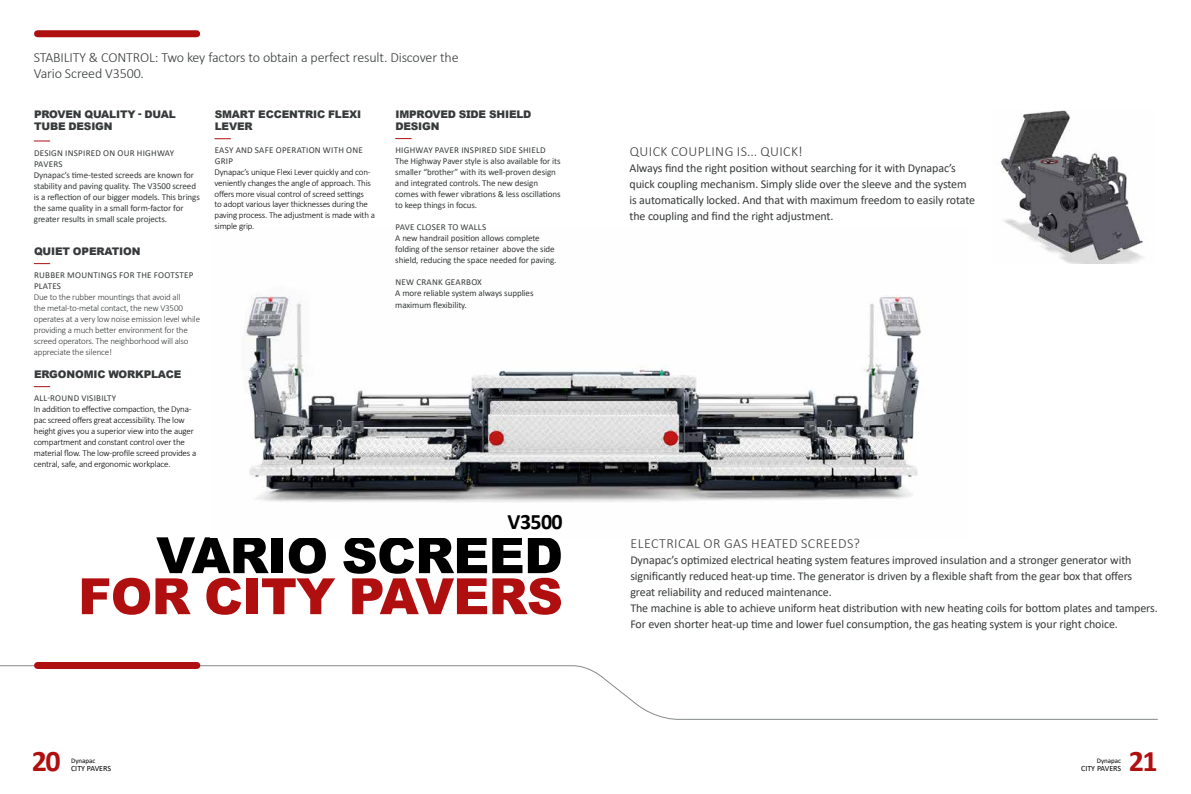
<style>
.page{position:relative;width:1191px;height:794px;background:#fff}
.page>*{position:absolute;margin:0;border:0;box-sizing:border-box;transform-origin:0 0}
.t1{font:900 50px "Arial";letter-spacing:-.015em;color:#b00f10}
.t2{font:900 50px "Arial";letter-spacing:-.015em;color:#000}
.t3{font:700 30px "Calibri";color:#b00f10}
.t4{font:700 22px "Calibri";letter-spacing:-.03em;color:#000}
.t5{font:300 14px/16px "Calibri";letter-spacing:-.01em;color:#373a3b}
.t6{font:300 14px "Calibri";letter-spacing:.03em;color:#373a3b}
.t7{font:12px/16px "Calibri";letter-spacing:-.01em;color:#373a3b}
.t8{font:900 10.5px/12px "Arial";letter-spacing:-.015em;color:#373a3b}
.t9{font:9px/11px "Calibri";letter-spacing:-.01em;color:#373a3b}
.t10{font:300 9px/11px "Calibri";letter-spacing:-.02em;color:#000}
.t11{font:300 9px/11px "Calibri";letter-spacing:-.02em;color:#373a3b}
.t12{font:9px/11px "Calibri";letter-spacing:.03em;color:#373a3b}
.t13{font:8px "Calibri";color:#000}
.t14{font:7px "Calibri";color:#000}
</style>
<div class="page">
<img style="left:245px;top:295px;width:677px;height:208px">
<svg style="left:0;top:665px;width:1158px;height:55px"></svg>
<div style="left:38px;top:662px;width:159px;height:7px;background:#b00f10"></div>
<div style="left:38px;top:30px;width:159px;height:7px;background:#b00f10"></div>
<svg style="left:34px;top:140px;width:16px;height:1px"></svg>
<svg style="left:34px;top:263px;width:16px;height:1px"></svg>
<svg style="left:34px;top:386px;width:16px;height:1px"></svg>
<svg style="left:214px;top:138px;width:17px;height:1px"></svg>
<svg style="left:395px;top:138px;width:16px;height:1px"></svg>
<img style="left:1000px;top:111px;width:144px;height:152px">
<h3 class="t5" style="left:34px;top:50px;width:426px">STABILITY &amp; CONTROL: Two key factors to obtain a perfect result. Discover the<br>Vario Screed V3500.</h3>
<p class="t8" style="left:34px;top:109px;width:143px">PROVEN QUALITY - DUAL<br>TUBE DESIGN</p>
<p class="t9" style="left:34px;top:148px;width:168px">DESIGN INSPIRED ON OUR HIGHWAY PAVERS<br>Dynapac’s time-tested screeds are known for stability and paving quality. The V3500 screed is a reflection of our bigger models. This brings the same quality in a small form-factor for greater results in small scale projects.</p>
<p class="t8" style="left:34px;top:246px;width:108px">QUIET OPERATION</p>
<p class="t12" style="left:34px;top:270px;width:161px">RUBBER MOUNTINGS FOR THE FOOTSTEP<br>PLATES</p>
<p class="t11" style="left:34px;top:291px;width:168px">Due to the rubber mountings that avoid all<br>the metal-to-metal contact, the new V3500 operates at a very low noise emission level while providing a much better environment for the screed operators. The neighborhood will also appreciate the silence!</p>
<p class="t8" style="left:34px;top:369px;width:149px">ERGONOMIC WORKPLACE</p>
<p class="t12" style="left:34px;top:392px;width:84px">ALL-ROUND VISIBILTY</p>
<p class="t10" style="left:34px;top:403px;width:164px">In addition to effective compaction, the Dyna&shy;pac screed offers great accessibility. The low height gives you a superior view into the auger compartment and constant control over the material flow. The low-profile screed provides a central, safe, and ergonomic workplace.</p>
<p class="t8" style="left:395px;top:109px;width:137px">IMPROVED SIDE SHIELD<br>DESIGN</p>
<p class="t9" style="left:395px;top:145px;width:167px">HIGHWAY PAVER INSPIRED SIDE SHIELD The Highway Paver style is also available for its smaller “brother” with its well-proven design and integrated controls. The new design comes with fewer vibrations &amp; less oscillations to keep things in focus.</p>
<p class="t9" style="left:395px;top:222px;width:163px">PAVE CLOSER TO WALLS<br>A new handrail position allows complete folding of the sensor retainer above the side shield, reducing the space needed for paving.</p>
<p class="t9" style="left:395px;top:277px;width:140px">NEW CRANK GEARBOX<br>A more reliable system always supplies</p>
<p class="t9" style="left:395px;top:299px;width:73px">maximum flexibility.</p>
<p class="t8" style="left:215px;top:109px;width:148px">SMART ECCENTRIC FLEXI<br>LEVER</p>
<p class="t12" style="left:215px;top:145px;width:150px">EASY AND SAFE OPERATION WITH ONE<br>GRIP</p>
<p class="t10" style="left:214px;top:167px;width:162px">Dynapac’s unique Flexi Lever quickly and con&shy;veniently changes the angle of approach. This offers more visual control of screed settings<br>to adopt various layer thicknesses during the paving process. The adjustment is made with a simple grip.</p>
<h3 class="t4" style="left:507px;top:512px;width:57px">V3500</h3>
<h1 class="t2" style="left:156px;top:537px;width:408px">VARIO SCREED</h1>
<h1 class="t1" style="left:78px;top:578px;width:486px">FOR CITY PAVERS</h1>
<h2 class="t3" style="left:32px;top:749px;width:30px">20</h2>
<p class="t14" style="left:71px;top:758px;width:26px">Dynapac</p>
<p class="t13" style="left:71px;top:765px;width:42px">CITY PAVERS</p>
<h3 class="t6" style="left:630px;top:143px;width:175px">QUICK COUPLING IS... QUICK!</h3>
<p class="t7" style="left:629px;top:160px;width:347px">Always find the right position without searching for it with Dynapac’s quick coupling mechanism. Simply slide over the sleeve and the system is automatically locked. And that with maximum freedom to easily rotate the coupling and find the right adjustment.</p>
<h3 class="t6" style="left:630px;top:534px;width:231px">ELECTRICAL OR GAS HEATED SCREEDS?</h3>
<p class="t7" style="left:630px;top:551px;width:529px">Dynapac’s optimized electrical heating system features improved insulation and a stronger generator with significantly reduced heat-up time. The generator is driven by a flexible shaft from the gear box that offers great reliability and reduced maintenance.<br>The machine is able to achieve uniform heat distribution with new heating coils for bottom plates and tampers.<br>For even shorter heat-up time and lower fuel consumption, the gas heating system is your right choice.</p>
<p class="t14" style="left:1096px;top:758px;width:26px">Dynapac</p>
<p class="t13" style="left:1081px;top:765px;width:42px">CITY PAVERS</p>
<h2 class="t3" style="left:1128px;top:749px;width:30px">21</h2>
</div>
